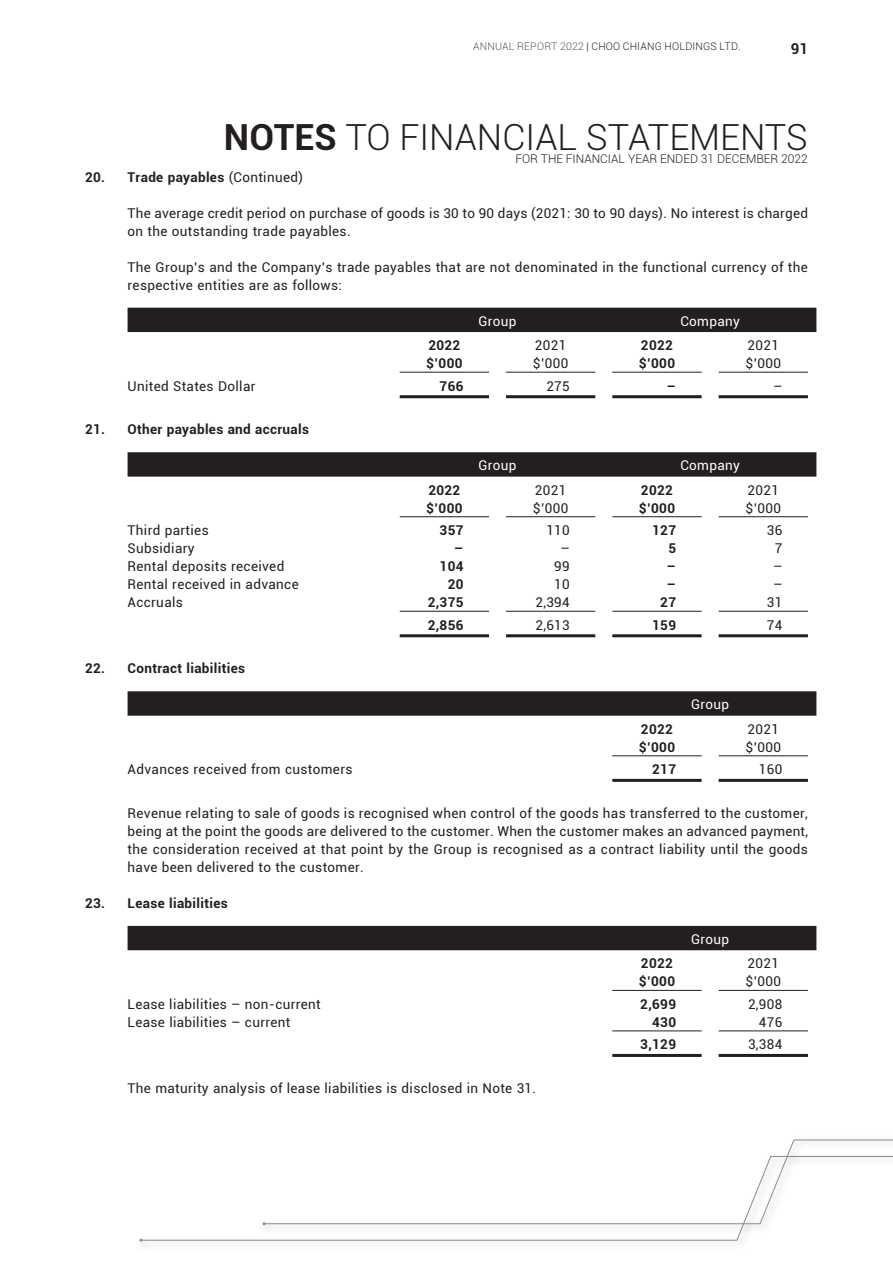
<style>
.page{position:relative;width:893px;height:1263px;background:#fff}
.page>*{position:absolute;margin:0;border:0;box-sizing:border-box;transform-origin:0 0}
.t1{font:300 36px "Roboto";color:#231f20}
.t2{font:700 15px "Roboto";color:#231f20}
.t3{font:13.5px/18px "Roboto";letter-spacing:.025em;color:#231f20}
.t4{font:700 13.5px "Roboto";letter-spacing:.025em;color:#231f20}
.t5{font:13.5px "Roboto";letter-spacing:.025em;color:#fff}
.t6{font:300 12px "Roboto";color:#231f20}
.t7{font:300 10.5px "Roboto";letter-spacing:.02em;color:#231f20}
.s1{color:#58595b}
.s2{font-weight:700}
.s3{font-weight:400}
</style>
<div class="page">
<div style="left:128px;top:308px;width:688px;height:24px;background:#231f20"></div>
<hr style="left:400px;top:372px;width:89px;height:1px;background:#231f20">
<hr style="left:506px;top:372px;width:89px;height:1px;background:#231f20">
<hr style="left:612px;top:372px;width:90px;height:1px;background:#231f20">
<hr style="left:719px;top:372px;width:89px;height:1px;background:#231f20">
<hr style="left:400px;top:395px;width:89px;height:3px;background:#231f20">
<hr style="left:506px;top:395px;width:89px;height:3px;background:#231f20">
<hr style="left:612px;top:395px;width:90px;height:3px;background:#231f20">
<hr style="left:719px;top:395px;width:89px;height:3px;background:#231f20">
<svg style="left:128px;top:452px;width:688px;height:25px;background:#282425"></svg>
<hr style="left:400px;top:516px;width:89px;height:1px;background:#231f20">
<hr style="left:506px;top:516px;width:89px;height:1px;background:#231f20">
<hr style="left:612px;top:516px;width:90px;height:1px;background:#231f20">
<hr style="left:719px;top:516px;width:89px;height:1px;background:#231f20">
<hr style="left:400px;top:611px;width:89px;height:1px;background:#231f20">
<hr style="left:506px;top:611px;width:89px;height:1px;background:#231f20">
<hr style="left:612px;top:611px;width:90px;height:1px;background:#231f20">
<hr style="left:719px;top:611px;width:89px;height:1px;background:#231f20">
<hr style="left:400px;top:634px;width:89px;height:3px;background:#231f20">
<hr style="left:506px;top:634px;width:89px;height:3px;background:#231f20">
<hr style="left:612px;top:634px;width:90px;height:3px;background:#231f20">
<hr style="left:719px;top:634px;width:89px;height:3px;background:#231f20">
<svg style="left:128px;top:691px;width:688px;height:25px;background:#282425"></svg>
<hr style="left:612px;top:755px;width:90px;height:1px;background:#231f20">
<hr style="left:719px;top:755px;width:89px;height:1px;background:#231f20">
<hr style="left:612px;top:779px;width:90px;height:3px;background:#231f20">
<hr style="left:719px;top:779px;width:89px;height:3px;background:#231f20">
<div style="left:128px;top:926px;width:688px;height:24px;background:#231f20"></div>
<hr style="left:612px;top:990px;width:90px;height:1px;background:#231f20">
<hr style="left:719px;top:990px;width:89px;height:1px;background:#231f20">
<hr style="left:612px;top:1030px;width:90px;height:1px;background:#231f20">
<hr style="left:719px;top:1030px;width:89px;height:1px;background:#231f20">
<hr style="left:612px;top:1054px;width:90px;height:3px;background:#231f20">
<hr style="left:719px;top:1054px;width:89px;height:3px;background:#231f20">
<svg style="left:140px;top:1235px;width:600px;height:6px"></svg>
<svg style="left:266px;top:1139px;width:627px;height:85px"></svg>
<p class="t7" style="left:473px;top:39px;width:269px"><span class="s1">ANNUAL REPORT 2022</span> | CHOO CHIANG HOLDINGS LTD.</p>
<p class="t2" style="left:791px;top:38px;width:19px">91</p>
<h1 class="t1" style="left:224px;top:112px;width:585px"><span class="s2">NOTES</span> TO FINANCIAL STATEMENTS</h1>
<p class="t6" style="left:515px;top:151px;width:294px">FOR THE FINANCIAL YEAR ENDED 31 DECEMBER 2022</p>
<p class="t4" style="left:85px;top:167px;width:219px">20. Trade payables <span class="s3">(Continued)</span></p>
<p class="t3" style="left:128px;top:203px;width:682px">The average credit period on purchase of goods is 30 to 90 days (2021: 30 to 90 days). No interest is charged on the outstanding trade payables.</p>
<p class="t3" style="left:128px;top:257px;width:682px">The Group’s and the Company’s trade payables that are not denominated in the functional currency of the respective entities are as follows:</p>
<p class="t5" style="left:478px;top:311px;width:40px">Group</p>
<p class="t5" style="left:680px;top:311px;width:61px">Company</p>
<p class="t4" style="left:428px;top:336px;width:34px">2022</p>
<p class="t3" style="left:535px;top:336px;width:33px">2021</p>
<p class="t4" style="left:641px;top:336px;width:34px">2022</p>
<p class="t3" style="left:748px;top:336px;width:33px">2021</p>
<p class="t4" style="left:426px;top:354px;width:38px">$’000</p>
<p class="t3" style="left:533px;top:354px;width:37px">$’000</p>
<p class="t4" style="left:639px;top:354px;width:38px">$’000</p>
<p class="t3" style="left:746px;top:354px;width:37px">$’000</p>
<p class="t3" style="left:128px;top:376px;width:129px">United States Dollar</p>
<p class="t4" style="left:440px;top:376px;width:25px">766</p>
<p class="t3" style="left:546px;top:376px;width:25px">275</p>
<p class="t4" style="left:667px;top:376px;width:11px">–</p>
<p class="t3" style="left:773px;top:376px;width:11px">–</p>
<p class="t4" style="left:85px;top:420px;width:225px">21. Other payables and accruals</p>
<p class="t5" style="left:478px;top:456px;width:40px">Group</p>
<p class="t5" style="left:680px;top:456px;width:61px">Company</p>
<p class="t4" style="left:428px;top:480px;width:34px">2022</p>
<p class="t3" style="left:535px;top:480px;width:33px">2021</p>
<p class="t4" style="left:641px;top:480px;width:34px">2022</p>
<p class="t3" style="left:748px;top:480px;width:33px">2021</p>
<p class="t4" style="left:426px;top:498px;width:38px">$’000</p>
<p class="t3" style="left:533px;top:498px;width:37px">$’000</p>
<p class="t4" style="left:639px;top:498px;width:38px">$’000</p>
<p class="t3" style="left:746px;top:498px;width:37px">$’000</p>
<p class="t3" style="left:128px;top:521px;width:83px">Third parties</p>
<p class="t4" style="left:440px;top:521px;width:25px">357</p>
<p class="t3" style="left:546px;top:521px;width:25px">110</p>
<p class="t4" style="left:652px;top:521px;width:25px">127</p>
<p class="t3" style="left:767px;top:521px;width:17px">36</p>
<p class="t3" style="left:128px;top:539px;width:69px">Subsidiary</p>
<p class="t4" style="left:454px;top:539px;width:11px">–</p>
<p class="t3" style="left:560px;top:539px;width:11px">–</p>
<p class="t4" style="left:668px;top:539px;width:9px">5</p>
<p class="t3" style="left:775px;top:539px;width:9px">7</p>
<p class="t3" style="left:128px;top:557px;width:158px">Rental deposits received</p>
<p class="t4" style="left:440px;top:557px;width:25px">104</p>
<p class="t3" style="left:554px;top:557px;width:17px">99</p>
<p class="t4" style="left:667px;top:557px;width:11px">–</p>
<p class="t3" style="left:773px;top:557px;width:11px">–</p>
<p class="t3" style="left:128px;top:575px;width:173px">Rental received in advance</p>
<p class="t4" style="left:448px;top:575px;width:17px">20</p>
<p class="t3" style="left:554px;top:575px;width:17px">10</p>
<p class="t4" style="left:667px;top:575px;width:11px">–</p>
<p class="t3" style="left:773px;top:575px;width:11px">–</p>
<p class="t3" style="left:128px;top:593px;width:57px">Accruals</p>
<p class="t4" style="left:428px;top:593px;width:37px">2,375</p>
<p class="t3" style="left:535px;top:593px;width:36px">2,394</p>
<p class="t4" style="left:660px;top:593px;width:17px">27</p>
<p class="t3" style="left:767px;top:593px;width:17px">31</p>
<p class="t4" style="left:428px;top:615px;width:37px">2,856</p>
<p class="t3" style="left:535px;top:615px;width:36px">2,613</p>
<p class="t4" style="left:652px;top:615px;width:25px">159</p>
<p class="t3" style="left:767px;top:615px;width:17px">74</p>
<p class="t4" style="left:85px;top:659px;width:162px">22. Contract liabilities</p>
<p class="t5" style="left:691px;top:695px;width:40px">Group</p>
<p class="t4" style="left:641px;top:719px;width:34px">2022</p>
<p class="t3" style="left:748px;top:719px;width:33px">2021</p>
<p class="t4" style="left:639px;top:737px;width:38px">$’000</p>
<p class="t3" style="left:746px;top:737px;width:37px">$’000</p>
<p class="t3" style="left:128px;top:760px;width:226px">Advances received from customers</p>
<p class="t4" style="left:652px;top:760px;width:25px">217</p>
<p class="t3" style="left:759px;top:760px;width:25px">160</p>
<p class="t3" style="left:128px;top:803px;width:682px;text-align:justify">Revenue relating to sale of goods is recognised when control of the goods has transferred to the customer, being at the point the goods are delivered to the customer. When the customer makes an advanced payment, the consideration received at that point by the Group is recognised as a contract liability until the goods have been delivered to the customer.</p>
<p class="t4" style="left:85px;top:893px;width:144px">23. Lease liabilities</p>
<p class="t5" style="left:691px;top:930px;width:40px">Group</p>
<p class="t4" style="left:641px;top:954px;width:34px">2022</p>
<p class="t3" style="left:748px;top:954px;width:33px">2021</p>
<p class="t4" style="left:639px;top:972px;width:38px">$’000</p>
<p class="t3" style="left:746px;top:972px;width:37px">$’000</p>
<p class="t3" style="left:128px;top:994px;width:195px">Lease liabilities – non-current</p>
<p class="t4" style="left:640px;top:994px;width:37px">2,699</p>
<p class="t3" style="left:748px;top:994px;width:36px">2,908</p>
<p class="t3" style="left:128px;top:1012px;width:164px">Lease liabilities – current</p>
<p class="t4" style="left:652px;top:1012px;width:25px">430</p>
<p class="t3" style="left:759px;top:1012px;width:25px">476</p>
<p class="t4" style="left:640px;top:1035px;width:37px">3,129</p>
<p class="t3" style="left:748px;top:1035px;width:36px">3,384</p>
<p class="t3" style="left:128px;top:1079px;width:410px">The maturity analysis of lease liabilities is disclosed in Note 31.</p>
</div>
